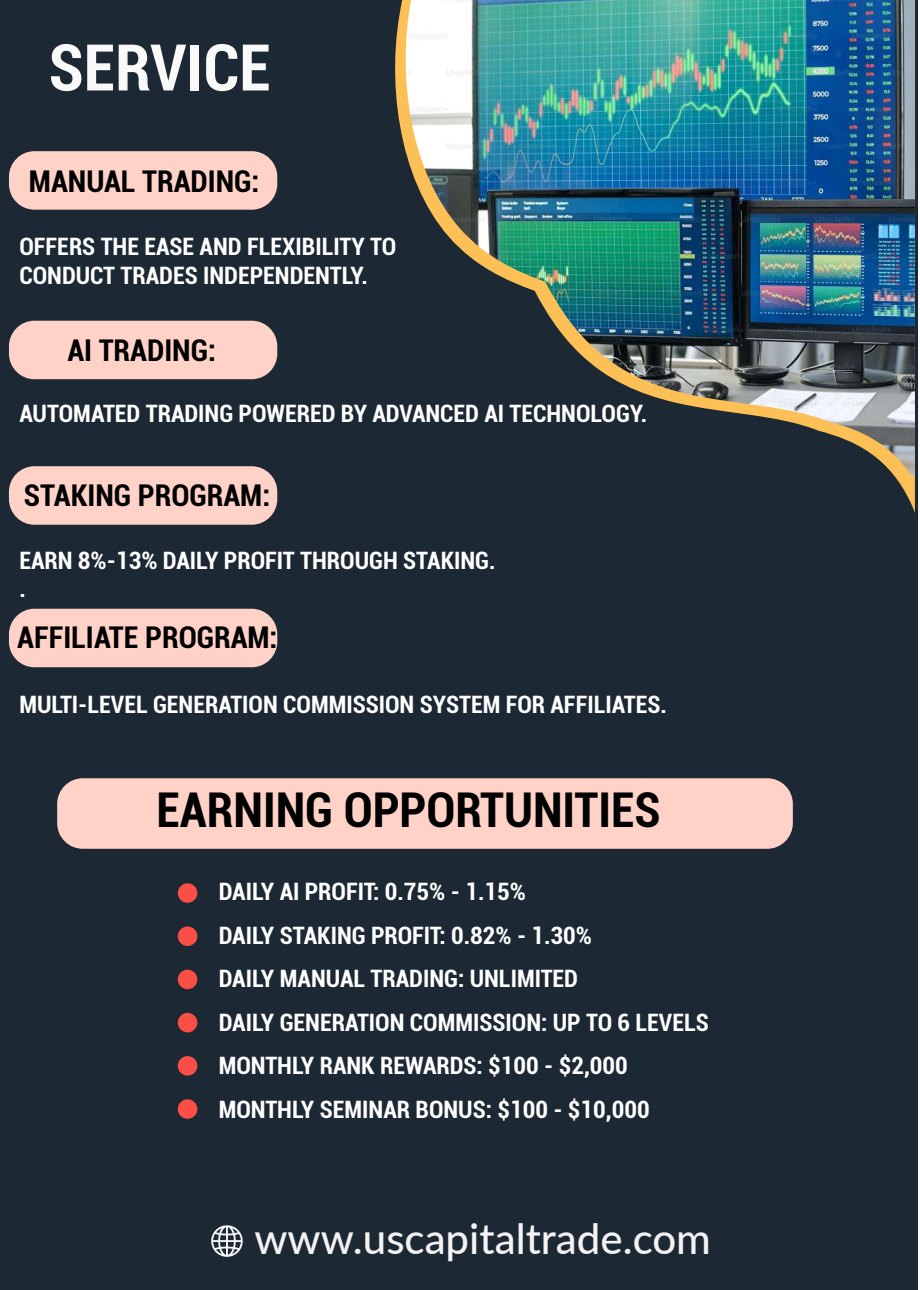
<style>
.page{position:relative;width:920px;height:1290px;background:#fff}
.page>*{position:absolute;margin:0;border:0;box-sizing:border-box;transform-origin:0 0}
.t1{font:700 condensed 64.5px "Roboto";color:#f9f9f9}
.t2{font:700 condensed 48px "Roboto";color:#000}
.t3{font:500 42px "Lato";color:#f4f2f2}
.t4{font:700 condensed 30px "Roboto";color:#000}
.t5{font:700 condensed 24px/43.5px "Roboto";color:#fff}
</style>
<div class="page">
<div style="left:0;top:0;width:918px;height:1290px;background:#1c2834"></div>
<img style="left:397px;top:0;width:518px;height:476px">
<div style="left:9px;top:151px;width:268px;height:59px;background:#ffd2c7;border-radius:26px"></div>
<div style="left:9px;top:321px;width:268px;height:58px;background:#ffd2c7;border-radius:26px"></div>
<div style="left:9px;top:466px;width:268px;height:59px;background:#ffd2c7;border-radius:26px"></div>
<div style="left:9px;top:609px;width:268px;height:58px;background:#ffd2c7;border-radius:26px"></div>
<div style="left:57px;top:778px;width:736px;height:71px;background:#ffd2c7;border-radius:26px"></div>
<div style="left:178px;top:883px;width:19px;height:20px;background:#f94f46;border-radius:50%"></div>
<div style="left:178px;top:926px;width:19px;height:20px;background:#f94f46;border-radius:50%"></div>
<div style="left:178px;top:970px;width:19px;height:19px;background:#f94f46;border-radius:50%"></div>
<div style="left:178px;top:1013px;width:19px;height:19px;background:#f94f46;border-radius:50%"></div>
<div style="left:178px;top:1056px;width:19px;height:19px;background:#f94f46;border-radius:50%"></div>
<div style="left:178px;top:1099px;width:19px;height:20px;background:#f94f46;border-radius:50%"></div>
<svg style="left:211px;top:1225px;width:32px;height:32px"></svg>
<h1 class="t1" style="left:49px;top:22px;width:224px">SERVICE</h1>
<p class="t4" style="left:29px;top:160px;width:232px">MANUAL TRADING:</p>
<p class="t5" style="left:19px;top:231px;width:378px;line-height:28.8px">OFFERS THE EASE AND FLEXIBILITY TO<br>CONDUCT TRADES INDEPENDENTLY.</p>
<p class="t4" style="left:67px;top:329px;width:150px">AI TRADING:</p>
<p class="t5" style="left:19px;top:390px;width:629px">AUTOMATED TRADING POWERED BY ADVANCED AI TECHNOLOGY.</p>
<p class="t4" style="left:24px;top:474px;width:248px">STAKING PROGRAM:</p>
<p class="t5" style="left:19px;top:545px;width:478px;line-height:28.8px">EARN 8%-13% DAILY PROFIT THROUGH STAKING. .</p>
<p class="t4" style="left:17px;top:616px;width:262px">AFFILIATE PROGRAM:</p>
<p class="t5" style="left:19px;top:682px;width:649px">MULTI-LEVEL GENERATION COMMISSION SYSTEM FOR AFFILIATES.</p>
<h2 class="t2" style="left:157px;top:776px;width:506px">EARNING OPPORTUNITIES</h2>
<p class="t5" style="left:219px;top:869px;width:491px">DAILY AI PROFIT: 0.75% - 1.15%<br>DAILY STAKING PROFIT: 0.82% - 1.30%<br>DAILY MANUAL TRADING: UNLIMITED<br>DAILY GENERATION COMMISSION: UP TO 6 LEVELS MONTHLY RANK REWARDS: $100 - $2,000<br>MONTHLY SEMINAR BONUS: $100 - $10,000</p>
<h3 class="t3" style="left:254px;top:1209px;width:458px">www.uscapitaltrade.com</h3>
</div>
